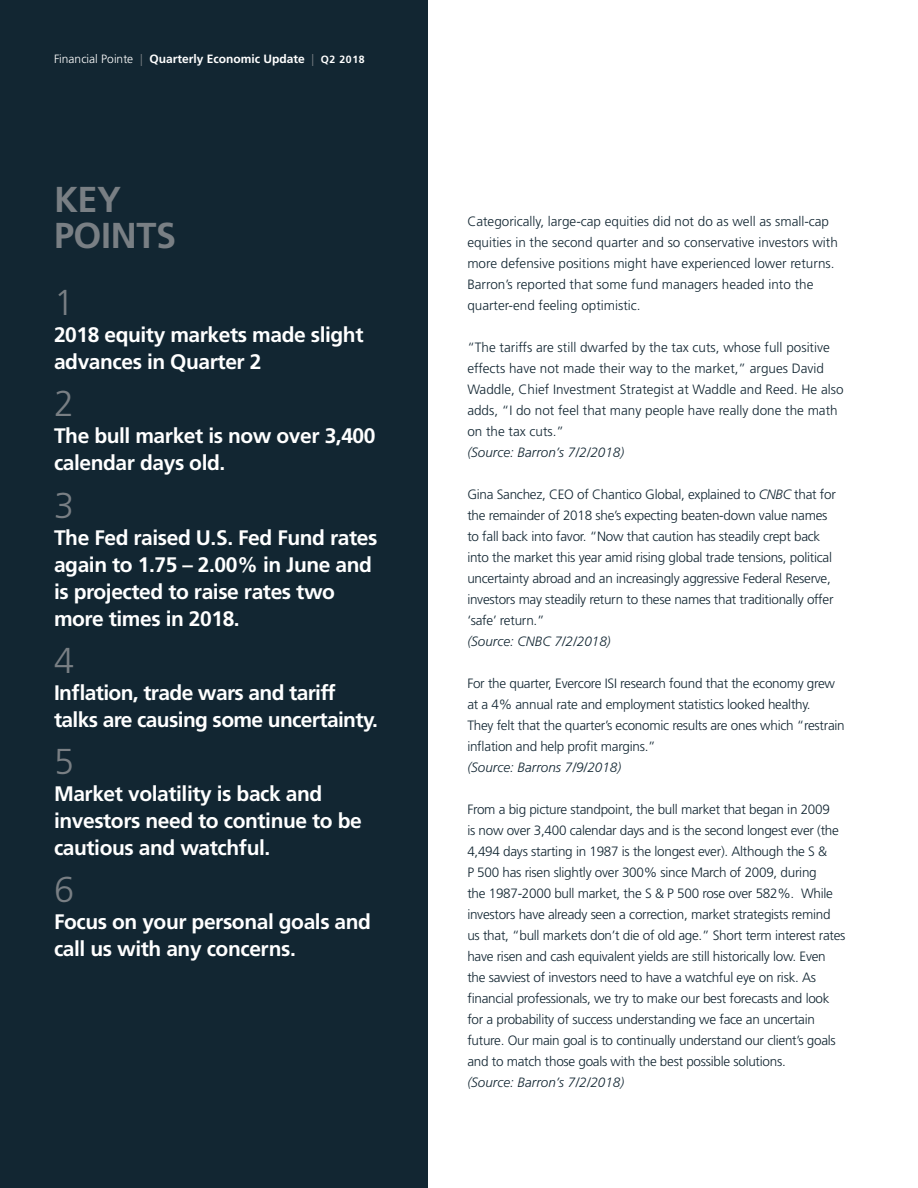
<style>
.page{position:relative;width:918px;height:1188px;background:#fff}
.page>*{position:absolute;margin:0;border:0;box-sizing:border-box;transform-origin:0 0}
.t1{font:700 36px/36px "Frutiger";letter-spacing:-.01em;color:#797f84}
.t2{font:300 36px "Frutiger";color:#797f84}
.t3{font:700 21px/27px "Frutiger";letter-spacing:-.02em;color:#fff}
.t4{font:300 13.5px/21px "Frutiger";letter-spacing:-.02em;color:#122632}
.t5{font:300 13.5px/21px "Frutiger";color:#122632}
.t6{font:italic 300 13.5px "Frutiger";color:#122632}
.t7{font:700 12px "Frutiger";color:#fff}
.s1{font-weight:300}
.s2{font-weight:300;color:#797f84}
.s3{font-size:10.5px}
.s4{font-style:italic}
</style>
<div class="page">
<div style="left:0;top:0;width:428px;height:1188px;background:#122632"></div>
<p class="t7" style="left:54px;top:52px;width:312px"><span class="s1">Financial Pointe</span> <span class="s2">|</span> Quarterly Economic Update <span class="s2">|</span> <span class="s3">Q2 2018</span></p>
<h1 class="t1" style="left:54px;top:181px;width:124px">KEY<br>POINTS</h1>
<h1 class="t2" style="left:54px;top:282px;width:22px">1</h1>
<h2 class="t3" style="left:54px;top:321px;width:311px">2018 equity markets made slight advances in Quarter 2</h2>
<h1 class="t2" style="left:54px;top:383px;width:22px">2</h1>
<h2 class="t3" style="left:54px;top:423px;width:323px">The bull market is now over 3,400 calendar days old.</h2>
<h1 class="t2" style="left:54px;top:485px;width:22px">3</h1>
<h2 class="t3" style="left:54px;top:524px;width:325px">The Fed raised U.S. Fed Fund rates again to 1.75 – 2.00% in June and is projected to raise rates two more times in 2018.</h2>
<h1 class="t2" style="left:54px;top:640px;width:22px">4</h1>
<h2 class="t3" style="left:54px;top:679px;width:326px">Inflation, trade wars and tariff talks are causing some uncertainty.</h2>
<h1 class="t2" style="left:54px;top:741px;width:22px">5</h1>
<h2 class="t3" style="left:54px;top:780px;width:309px">Market volatility is back and investors need to continue to be cautious and watchful.</h2>
<h1 class="t2" style="left:54px;top:869px;width:22px">6</h1>
<h2 class="t3" style="left:54px;top:909px;width:319px">Focus on your personal goals and call us with any concerns.</h2>
<p class="t5" style="left:467px;top:211px;width:372px">Categorically, large-cap equities did not do as well as small-cap equities in the second quarter and so conservative investors with more defensive positions might have experienced lower returns.<br>Barron’s reported that some fund managers headed into the quarter-end feeling optimistic.</p>
<p class="t5" style="left:467px;top:337px;width:378px">“The tariffs are still dwarfed by the tax cuts, whose full positive effects have not made their way to the market,” argues David Waddle, Chief Investment Strategist at Waddle and Reed. He also adds, “I do not feel that many people have really done the math on the tax cuts.”</p>
<p class="t6" style="left:467px;top:445px;width:158px">(Source: Barron’s 7/2/2018)</p>
<p class="t4" style="left:467px;top:484px;width:370px">Gina Sanchez, CEO of Chantico Global, explained to <span class="s4">CNBC</span> that for the remainder of 2018 she’s expecting beaten-down value names to fall back into favor. “Now that caution has steadily crept back into the market this year amid rising global trade tensions, political uncertainty abroad and an increasingly aggressive Federal Reserve, investors may steadily return to these names that traditionally offer ‘safe’ return.”</p>
<p class="t6" style="left:467px;top:634px;width:145px">(Source: CNBC 7/2/2018)</p>
<p class="t4" style="left:467px;top:673px;width:379px">For the quarter, Evercore ISI research found that the economy grew at a 4% annual rate and employment statistics looked healthy.<br>They felt that the quarter’s economic results are ones which “restrain inflation and help profit margins.”</p>
<p class="t6" style="left:467px;top:760px;width:155px">(Source: Barrons 7/9/2018)</p>
<p class="t4" style="left:467px;top:799px;width:380px">From a big picture standpoint, the bull market that began in 2009<br>is now over 3,400 calendar days and is the second longest ever (the 4,494 days starting in 1987 is the longest ever). Although the S &amp;<br>P 500 has risen slightly over 300% since March of 2009, during<br>the 1987-2000 bull market, the S &amp; P 500 rose over 582%. While investors have already seen a correction, market strategists remind us that, “bull markets don’t die of old age.” Short term interest rates have risen and cash equivalent yields are still historically low. Even the savviest of investors need to have a watchful eye on risk. As financial professionals, we try to make our best forecasts and look for a probability of success understanding we face an uncertain future. Our main goal is to continually understand our client’s goals and to match those goals with the best possible solutions.</p>
<p class="t6" style="left:467px;top:1075px;width:158px">(Source: Barron’s 7/2/2018)</p>
</div>
